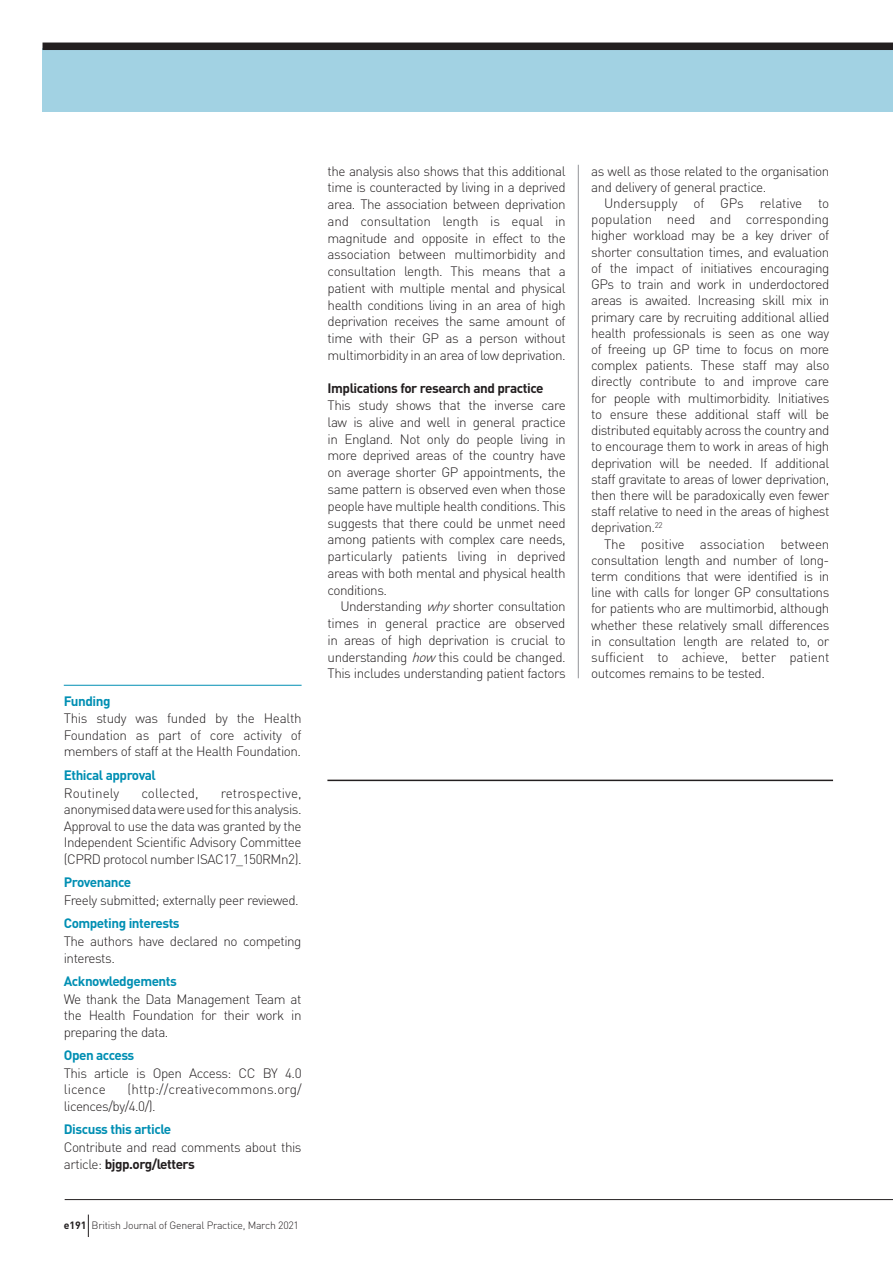
<style>
.page{position:relative;width:893px;height:1263px;background:#fff}
.page>*{position:absolute;margin:0;border:0;box-sizing:border-box;transform-origin:0 0}
.t1{font:300 13.5px/16.2px "DIN";letter-spacing:-.035em;color:#231f20;text-align:justify}
.t2{font:700 13.5px "DIN";letter-spacing:-.035em;color:#008fb3}
.t3{font:300 13.5px/16.5px "DIN";letter-spacing:.005em;color:#231f20}
.t4{font:700 13.5px "DIN";letter-spacing:-.035em;color:#231f20}
.t5{font:300 10.5px "DIN";letter-spacing:-.025em;color:#231f20}
.s1{font-weight:700}
.s2{font-style:italic}
</style>
<div class="page">
<div style="left:43px;top:48px;width:850px;height:64px;background:#a2d2e3"></div>
<div style="left:43px;top:43px;width:850px;height:7px;background:#231f20"></div>
<hr style="left:578px;top:165px;width:1px;height:513px;background:#939598">
<hr style="left:64px;top:685px;width:238px;height:1px;background:#008fb3">
<hr style="left:327px;top:780px;width:506px;height:1px;background:#231f20">
<svg style="left:88px;top:1214px;width:1px;height:23px"></svg>
<hr style="left:65px;top:1199px;width:828px;height:1px;background:#231f20">
<p class="t2" style="left:64px;top:692px;width:48px">Funding</p>
<p class="t1" style="left:64px;top:710px;width:239px">This study was funded by the Health Foundation as part of core activity of members of staff at the Health Foundation.</p>
<p class="t2" style="left:64px;top:766px;width:94px">Ethical approval</p>
<p class="t3" style="left:64px;top:784px;width:57px">Routinely</p>
<p class="t3" style="left:141px;top:784px;width:59px">collected,</p>
<p class="t1" style="left:64px;top:784px;width:239px;text-indent:157px">retrospective, anonymised data were used for this analysis.<br>Approval to use the data was granted by the Independent Scientific Advisory Committee (CPRD protocol number ISAC17_150RMn2).</p>
<p class="t2" style="left:64px;top:873px;width:69px">Provenance</p>
<p class="t1" style="left:64px;top:892px;width:237px">Freely submitted; externally peer reviewed.</p>
<p class="t2" style="left:64px;top:914px;width:117px">Competing interests</p>
<p class="t1" style="left:64px;top:933px;width:239px">The authors have declared no competing interests.</p>
<p class="t2" style="left:64px;top:972px;width:115px">Acknowledgements</p>
<p class="t1" style="left:64px;top:990px;width:239px">We thank the Data Management Team at the Health Foundation for their work in preparing the data.</p>
<p class="t2" style="left:64px;top:1046px;width:72px">Open access</p>
<p class="t1" style="left:64px;top:1065px;width:239px">This article is Open Access: CC BY 4.0 licence</p>
<p class="t3" style="left:64px;top:1081px;width:239px;text-indent:64px">(http://creativecommons.org/ licences/by/4.0/).</p>
<p class="t2" style="left:64px;top:1120px;width:109px">Discuss this article</p>
<p class="t1" style="left:64px;top:1139px;width:239px">Contribute and read comments about this article: <span class="s1">bjgp.org/letters</span></p>
<p class="t5" style="left:64px;top:1219px;width:237px"><span class="s1">e191</span> British Journal of General Practice, March 2021</p>
<p class="t1" style="left:328px;top:162px;width:240px;line-height:16.8px">the analysis also shows that this additional time is counteracted by living in a deprived area. The association between deprivation and consultation length is equal in magnitude and opposite in effect to the association between multimorbidity and consultation length. This means that a patient with multiple mental and physical health conditions living in an area of high deprivation receives the same amount of time with their GP as a person without multimorbidity in an area of low deprivation.</p>
<p class="t4" style="left:328px;top:380px;width:217px">Implications for research and practice</p>
<p class="t1" style="left:328px;top:397px;width:240px;line-height:16.8px">This study shows that the inverse care law is alive and well in general practice in England. Not only do people living in more deprived areas of the country have on average shorter GP appointments, the same pattern is observed even when those people have multiple health conditions. This suggests that there could be unmet need among patients with complex care needs, particularly patients living in deprived areas with both mental and physical health conditions.</p>
<p class="t1" style="left:328px;top:598px;width:240px;line-height:16.8px;text-indent:13px">Understanding <span class="s2">why</span>shorter consultation times in general practice are observed in areas of high deprivation is crucial to understanding <span class="s2">how</span> this could be changed.<br>This includes understanding patient factors</p>
<p class="t1" style="left:591px;top:163px;width:240px">as well as those related to the organisation and delivery of general practice.</p>
<p class="t1" style="left:591px;top:195px;width:240px;text-indent:13px">Undersupply of GPs relative to population need and corresponding higher workload may be a key driver of shorter consultation times, and evaluation of the impact of initiatives encouraging GPs to train and work in underdoctored areas is awaited. Increasing skill mix in primary care by recruiting additional allied health professionals is seen as one way of freeing up GP time to focus on more complex patients. These staff may also directly contribute to and improve care for people with multimorbidity. Initiatives to ensure these additional staff will be distributed equitably across the country and to encourage them to work in areas of high deprivation will be needed. If additional staff gravitate to areas of lower deprivation, then there will be paradoxically even fewer staff relative to need in the areas of highest deprivation.<sup>22</sup></p>
<p class="t1" style="left:591px;top:535px;width:240px;text-indent:13px">The positive association between consultation length and number of long&shy;term conditions that were identified is in line with calls for longer GP consultations for patients who are multimorbid, although whether these relatively small differences in consultation length are related to, or sufficient to achieve, better patient outcomes remains to be tested.</p>
</div>
